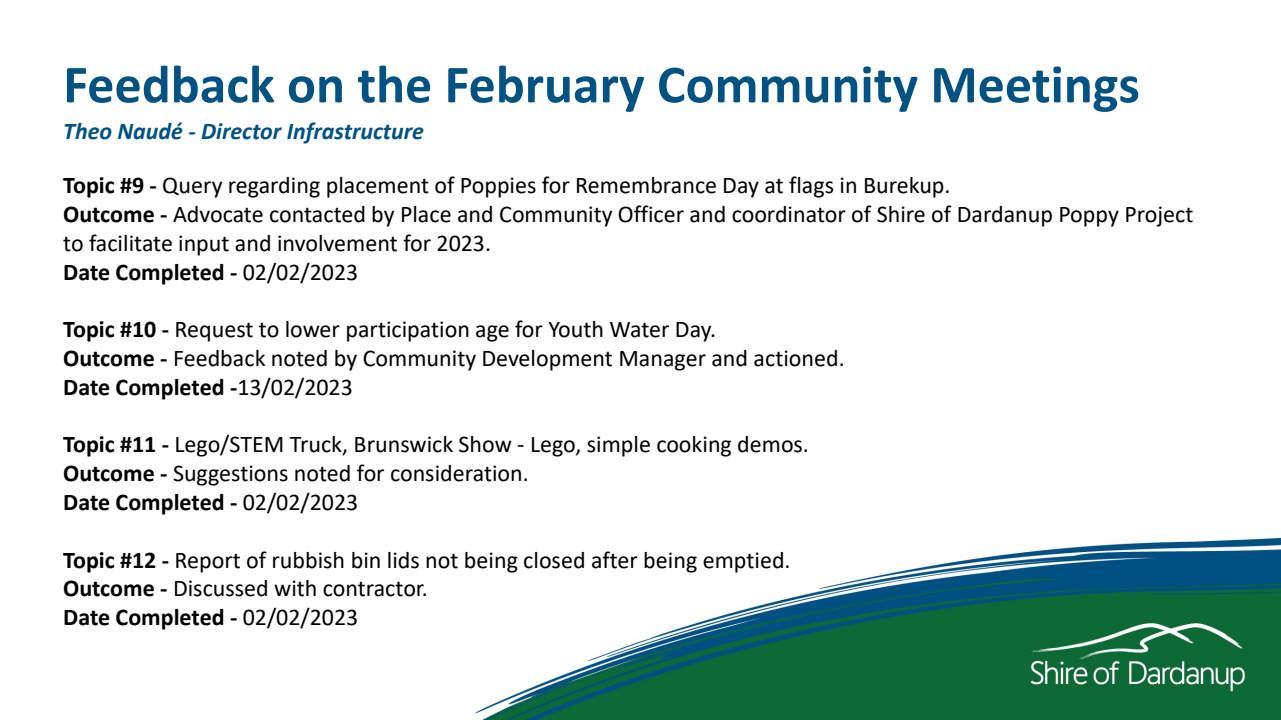
<style>
.page{position:relative;width:1281px;height:720px;background:#fff}
.page>*{position:absolute;margin:0;border:0;box-sizing:border-box;transform-origin:0 0}
.t1{font:700 54px "Calibri";color:#005282}
.t2{font:24px/28.8px "Calibri";color:#000}
.t3{font:700 24px "Calibri";color:#000}
.t4{font:italic 700 24px "Calibri";color:#005282}
.s1{font-weight:700}
.s2{font-weight:400}
</style>
<div class="page">
<img style="left:475px;top:537px;width:805px;height:183px">
<p class="t1" style="left:63px;top:46px;width:1077px">Feedback on the February Community Meetings</p>
<p class="t4" style="left:63px;top:114px;width:362px">Theo Naudé - Director Infrastructure</p>
<p class="t2" style="left:63px;top:170px;width:888px"><span class="s1">Topic #9 -</span> Query regarding placement of Poppies for Remembrance Day at flags in Burekup.</p>
<p class="t2" style="left:63px;top:199px;width:1131px"><span class="s1">Outcome -</span> Advocate contacted by Place and Community Officer and coordinator of Shire of Dardanup Poppy Project to facilitate input and involvement for 2023.</p>
<p class="t3" style="left:63px;top:255px;width:296px">Date Completed - <span class="s2">02/02/2023</span></p>
<p class="t2" style="left:63px;top:314px;width:654px"><span class="s1">Topic #10 -</span> Request to lower participation age for Youth Water Day.</p>
<p class="t2" style="left:63px;top:343px;width:783px"><span class="s1">Outcome -</span> Feedback noted by Community Development Manager and actioned.</p>
<p class="t3" style="left:63px;top:370px;width:291px">Date Completed -<span class="s2">13/02/2023</span></p>
<p class="t2" style="left:63px;top:429px;width:747px"><span class="s1">Topic #11 -</span> Lego/STEM Truck, Brunswick Show - Lego, simple cooking demos.</p>
<p class="t2" style="left:63px;top:458px;width:467px"><span class="s1">Outcome -</span> Suggestions noted for consideration.</p>
<p class="t3" style="left:63px;top:485px;width:296px">Date Completed - <span class="s2">02/02/2023</span></p>
<p class="t2" style="left:63px;top:545px;width:728px"><span class="s1">Topic #12 -</span> Report of rubbish bin lids not being closed after being emptied.</p>
<p class="t2" style="left:63px;top:573px;width:366px"><span class="s1">Outcome -</span> Discussed with contractor.</p>
<p class="t3" style="left:63px;top:600px;width:296px">Date Completed - <span class="s2">02/02/2023</span></p>
</div>
